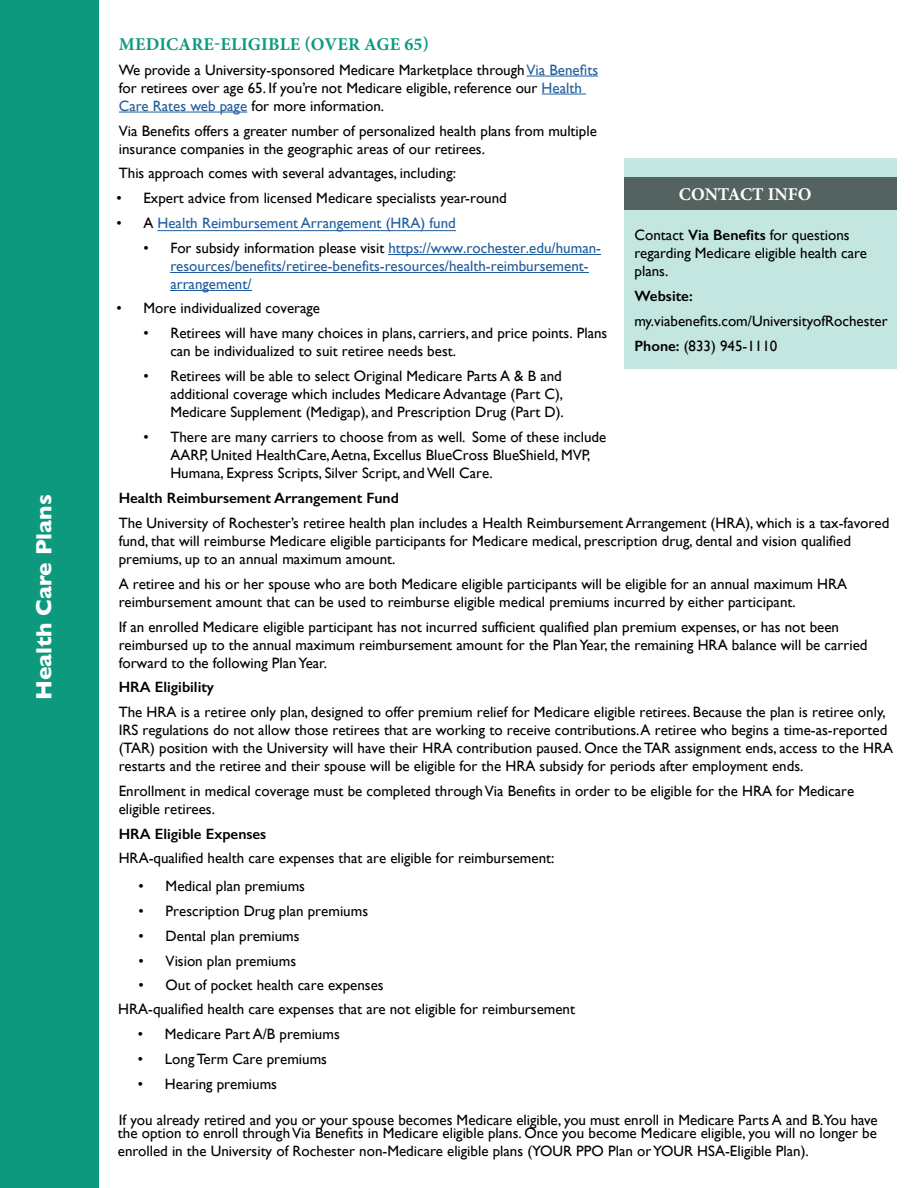
<style>
.page{position:relative;width:918px;height:1188px;background:#fff}
.page>*{position:absolute;margin:0;border:0;box-sizing:border-box;transform-origin:0 0}
.t1{font:700 22.5px "Gill Sans";color:#fff}
.t2{font:700 18px "Minion Pro";letter-spacing:.01em;color:#0c997e}
.t3{font:700 18px "Minion Pro";color:#fff}
.Body_Paragraph{font:15px/18px "Gill Sans";color:#000}
.t4{font:15px/18px "Gill Sans";color:#205d9e}
.t5{font:15px "Gill Sans";color:#215e9e}
.t6{font:15px "Gill Sans";color:#000}
.Body_Paragraph-2{font:600 15px "Gill Sans";color:#000}
.s1{color:#215e9e}
.s2{color:#000}
.s3{font-weight:600}
.s4{font-style:inherit}
</style>
<div class="page">
<div style="left:624px;top:159px;width:272px;height:210px;background:#c4e6e0"></div>
<hr style="left:527px;top:76px;width:71px;height:1px;background:#215e9e">
<hr style="left:542px;top:94px;width:44px;height:1px;background:#215e9e">
<hr style="left:119px;top:112px;width:128px;height:1px;background:#215e9e">
<div style="left:0;top:0;width:99px;height:1188px;background:#0c997e"></div>
<div style="left:624px;top:178px;width:272px;height:32px;background:#546360"></div>
<hr style="left:158px;top:230px;width:298px;height:1px;background:#215e9e">
<hr style="left:388px;top:254px;width:213px;height:1px;background:#205d9e">
<hr style="left:170px;top:272px;width:419px;height:1px;background:#205d9e">
<hr style="left:170px;top:290px;width:82px;height:1px;background:#205d9e">
<p class="t2" style="left:119px;top:32px;width:312px">MEDICARE-ELIGIBLE (OVER AGE 65)</p>
<p class="Body_Paragraph" style="left:119px;top:61px;width:481px">We provide a University-sponsored Medicare Marketplace through <span class="s1">Via Benefits </span>for retirees over age 65. If you’re not Medicare eligible, reference our <span class="s1">Health<br>Care Rates web page</span> for more information.</p>
<p class="Body_Paragraph" style="left:119px;top:121px;width:480px">Via Benefits offers a greater number of personalized health plans from multiple insurance companies in the geographic areas of our retirees.</p>
<p class="Body_Paragraph" style="left:119px;top:164px;width:339px">This approach comes with several advantages, including:</p>
<p class="Body_Paragraph" style="left:116px;top:189px;width:392px">• Expert advice from licensed Medicare specialists year-round</p>
<p class="t5" style="left:116px;top:214px;width:341px"><span class="s2">• A</span> Health Reimbursement Arrangement (HRA) fund</p>
<p class="t4" style="left:170px;top:239px;width:432px;text-indent:-27px"><span class="s2">•</span> <span class="s2">For subsidy information please visit</span> https://www.rochester.edu/human&shy;resources/benefits/retiree-benefits-resources/health-reimbursement&shy;arrangement/</p>
<p class="Body_Paragraph" style="left:116px;top:299px;width:205px">• More individualized coverage</p>
<p class="Body_Paragraph" style="left:170px;top:324px;width:439px;text-indent:-27px">• Retirees will have many choices in plans, carriers, and price points. Plans can be individualized to suit retiree needs best.</p>
<p class="Body_Paragraph" style="left:170px;top:367px;width:395px;text-indent:-27px">• Retirees will be able to select Original Medicare Parts A &amp; B and additional coverage which includes Medicare Advantage (Part C),<br>Medicare Supplement (Medigap), and Prescription Drug (Part D).</p>
<p class="Body_Paragraph" style="left:170px;top:427px;width:438px;text-indent:-27px">• There are many carriers to choose from as well. Some of these include<br>AARP, United HealthCare, Aetna, Excellus BlueCross BlueShield, MVP,<br>Humana, Express Scripts, Silver Script, and Well Care.</p>
<p class="t3" style="left:679px;top:182px;width:134px">CONTACT INFO</p>
<p class="Body_Paragraph" style="left:635px;top:226px;width:234px">Contact <span class="s3">Via Benefits</span> for questions regarding Medicare eligible health care plans.</p>
<p class="Body_Paragraph-2" style="left:635px;top:287px;width:60px">Website:</p>
<p class="Body_Paragraph" style="left:635px;top:312px;width:255px">my.viabenefits.com/UniversityofRochester</p>
<p class="Body_Paragraph" style="left:635px;top:336px;width:144px"><span class="s3">Phone:</span> (833) 945-1110</p>
<p class="t1" style="left:26px;top:700px;width:207px;rotate:-90deg">Health Care Plans</p>
<p class="Body_Paragraph" style="left:119px;top:486px;width:772px;line-height:24.8px"><span class="s3">Health Reimbursement Arrangement Fund<br></span>The University of Rochester’s retiree health plan includes a Health Reimbursement Arrangement (HRA), which is a tax-favored</p>
<p class="Body_Paragraph" style="left:119px;top:532px;width:734px">fund, that will reimburse Medicare eligible participants for Medicare medical, prescription drug, dental and vision qualified premiums, up to an annual maximum amount.</p>
<p class="Body_Paragraph" style="left:119px;top:575px;width:730px">A retiree and his or her spouse who are both Medicare eligible participants will be eligible for an annual maximum HRA reimbursement amount that can be used to reimburse eligible medical premiums incurred by either participant.</p>
<p class="Body_Paragraph" style="left:119px;top:618px;width:750px">If an enrolled Medicare eligible participant has not incurred sufficient qualified plan premium expenses, or has not been reimbursed up to the annual maximum reimbursement amount for the Plan Year, the remaining HRA balance will be carried forward to the following Plan Year.</p>
<p class="Body_Paragraph" style="left:119px;top:675px;width:769px;line-height:24.8px"><span class="s3">HRA Eligibility<br></span>The HRA is a retiree only plan, designed to offer premium relief for Medicare eligible retirees. Because the plan is retiree only,</p>
<p class="Body_Paragraph" style="left:119px;top:721px;width:776px">IRS regulations do not allow those retirees that are working to receive contributions. A retiree who begins a time-as-reported (TAR) position with the University will have their HRA contribution paused. Once the TAR assignment ends, access to the HRA restarts and the retiree and their spouse will <span class="s4">be eligible for the HRA subsidy for periods after employment ends.</span></p>
<p class="Body_Paragraph" style="left:119px;top:782px;width:737px">Enrollment in medical coverage must be completed through Via Benefits in order to be eligible for the HRA for Medicare eligible retirees.</p>
<p class="Body_Paragraph" style="left:119px;top:821px;width:437px;line-height:24.8px"><span class="s3">HRA Eligible Expenses<br></span>HRA-qualified health care expenses that are eligible for reimbursement:</p>
<p class="Body_Paragraph" style="left:139px;top:877px;width:168px">• Medical plan premiums</p>
<p class="Body_Paragraph" style="left:139px;top:902px;width:231px">• Prescription Drug plan premiums</p>
<p class="Body_Paragraph" style="left:139px;top:927px;width:162px">• Dental plan premiums</p>
<p class="Body_Paragraph" style="left:139px;top:951px;width:159px">• Vision plan premiums</p>
<p class="t6" style="left:139px;top:976px;width:247px"><span class="s4">•</span> Out of pocket health care expenses</p>
<p class="Body_Paragraph" style="left:118px;top:999px;width:458px">HRA-qualified health care expenses that are not eligible for reimbursement</p>
<p class="Body_Paragraph" style="left:138px;top:1025px;width:203px">• Medicare Part A/B premiums</p>
<p class="Body_Paragraph" style="left:138px;top:1050px;width:191px">• Long Term Care premiums</p>
<p class="Body_Paragraph" style="left:138px;top:1074px;width:141px">• Hearing premiums</p>
<p class="Body_Paragraph" style="left:118px;top:1114px;width:761px;line-height:13px">If you already retired and you or your spouse becomes Medicare eligible, you must enroll in Medicare Parts A and B.You have the option to enroll through Via Benefits in Medicare eligible plans. Once you become Medicare eligible, you will no longer be</p>
<p class="Body_Paragraph" style="left:118px;top:1142px;width:692px">enrolled in the University of Rochester non-Medicare eligible plans (YOUR PPO Plan or YOUR HSA-Eligible Plan).</p>
</div>
